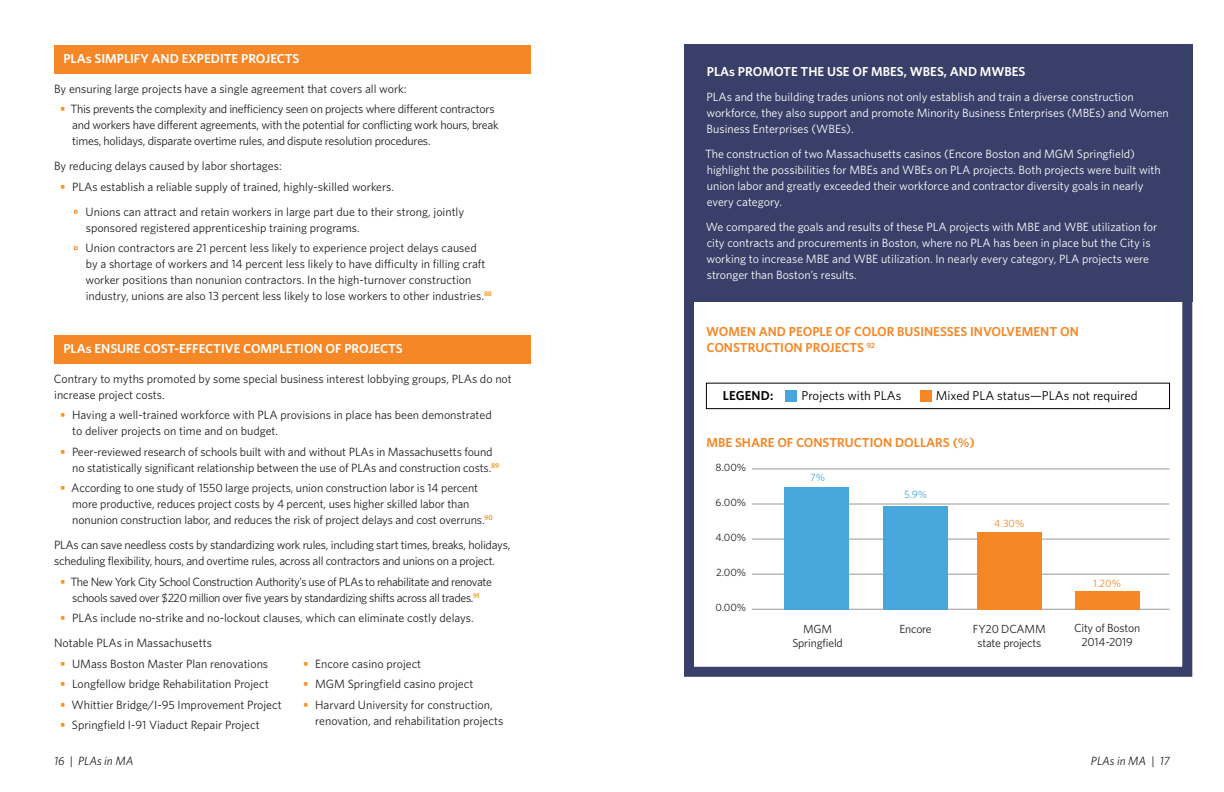
<style>
.page{position:relative;width:1224px;height:792px;background:#fff}
.page>*{position:absolute;margin:0;border:0;box-sizing:border-box;transform-origin:0 0}
.H2_orange_bar{font:600 13px "Whitney";color:#fff}
.t1{font:600 13px/16px "Whitney";color:#f58726}
.t2{font:12.9px "Whitney";color:#000}
.t3{font:600 12.9px "Whitney";letter-spacing:.01em;color:#000}
.body{font:12px/16px "Whitney";letter-spacing:-.01em;color:#231f20}
.body-2{font:12px/16px "Whitney";color:#fff}
.body-3{font:12px/16px "Whitney";letter-spacing:-.03em;color:#231f20;text-align:center}
.t4{font:italic 12px "Whitney";color:#231f20}
.t5{font:11.8px/14.1px "Whitney";letter-spacing:-.015em;color:#231f20;text-align:center}
.body-4{font:10.6px "Whitney";color:#231f20}
.body-5{font:10.6px "Whitney";color:#f58726}
.body-6{font:10.6px "Whitney";color:#47a6dc}
.s1{font-weight:600;color:#f7941e}
.s2{color:#f58726}
</style>
<div class="page">
<div style="left:54px;top:45px;width:477px;height:28px;background:#f58726"></div>
<div style="left:54px;top:335px;width:477px;height:28px;background:#f58726"></div>
<svg style="left:684px;top:44px;width:509px;height:633px"></svg>
<div style="left:684px;top:44px;width:508px;height:258px;background:#383f68"></div>
<div style="left:785px;top:390px;width:12px;height:12px;background:#47a6dc"></div>
<div style="left:706px;top:383px;width:464px;height:26px;border:1px solid #000"></div>
<div style="left:920px;top:390px;width:12px;height:12px;background:#f58726"></div>
<hr style="left:752px;top:468px;width:417px;height:1px;background:#9b9da0">
<hr style="left:752px;top:503px;width:417px;height:2px;background:#9b9da0">
<hr style="left:752px;top:539px;width:417px;height:1px;background:#9b9da0">
<hr style="left:752px;top:574px;width:417px;height:1px;background:#9b9da0">
<hr style="left:752px;top:609px;width:417px;height:1px;background:#9b9da0">
<div style="left:785px;top:487px;width:64px;height:123px;background:#47a6dc"></div>
<div style="left:1075px;top:592px;width:65px;height:18px;background:#f58726"></div>
<div style="left:883px;top:506px;width:65px;height:104px;background:#47a6dc"></div>
<div style="left:977px;top:532px;width:65px;height:78px;background:#f58726"></div>
<p class="H2_orange_bar" style="left:63px;top:51px;width:238px">PLAs SIMPLIFY AND EXPEDITE PROJECTS</p>
<p class="body" style="left:54px;top:80px;width:354px">By ensuring large projects have a single agreement that covers all work:</p>
<p class="body" style="left:72px;top:101px;width:428px;text-indent:-12px"><span class="s1">•</span> This prevents the complexity and inefficiency seen on projects where different contractors and workers have different agreements, with the potential for conflicting work hours, break times, holidays, disparate overtime rules, and dispute resolution procedures.</p>
<p class="body" style="left:54px;top:158px;width:229px">By reducing delays caused by labor shortages:</p>
<p class="body" style="left:60px;top:178px;width:335px"><span class="s1">•</span> PLAs establish a reliable supply of trained, highly-skilled workers.</p>
<p class="body" style="left:86px;top:203px;width:380px;text-indent:-12px"><span class="s2">•</span> Unions can attract and retain workers in large part due to their strong, jointly sponsored registered apprenticeship training programs.</p>
<p class="body" style="left:85px;top:240px;width:408px;text-indent:-12px"><span class="s2">•</span> Union contractors are 21 percent less likely to experience project delays caused<br>by a shortage of workers and 14 percent less likely to have difficulty in filling craft worker positions than nonunion contractors. In the high-turnover construction industry, unions are also 13 percent less likely to lose workers to other industries.<sup>88</sup></p>
<p class="H2_orange_bar" style="left:63px;top:341px;width:341px">PLAs ENSURE COST-EFFECTIVE COMPLETION OF PROJECTS</p>
<p class="body" style="left:54px;top:370px;width:459px">Contrary to myths promoted by some special business interest lobbying groups, PLAs do not increase project costs.</p>
<p class="body" style="left:72px;top:407px;width:421px;text-indent:-12px"><span class="s1">•</span> Having a well-trained workforce with PLA provisions in place has been demonstrated to deliver projects on time and on budget.</p>
<p class="body" style="left:72px;top:443px;width:428px;text-indent:-12px"><span class="s1">•</span> Peer-reviewed research of schools built with and without PLAs in Massachusetts found no statistically significant relationship between the use of PLAs and construction costs.<sup>89</sup></p>
<p class="body" style="left:72px;top:480px;width:422px;text-indent:-12px"><span class="s1">•</span> According to one study of 1550 large projects, union construction labor is 14 percent more productive, reduces project costs by 4 percent, uses higher skilled labor than nonunion construction labor, and reduces the risk of project delays and cost overruns.<sup>90</sup></p>
<p class="body" style="left:54px;top:537px;width:458px">PLAs can save needless costs by standardizing work rules, including start times, breaks, holidays, scheduling flexibility, hours, and overtime rules, across all contractors and unions on a project.</p>
<p class="body-3" style="left:60px;top:573px;width:433px"><span class="s1">•</span> The New York City School Construction Authority’s use of PLAs to rehabilitate and renovate schools saved over $220 million over five years by standardizing shifts across all trades.<sup>91</sup></p>
<p class="body" style="left:60px;top:610px;width:415px"><span class="s1">•</span> PLAs include no-strike and no-lockout clauses, which can eliminate costly delays.</p>
<p class="body" style="left:54px;top:635px;width:159px">Notable PLAs in Massachusetts</p>
<p class="body" style="left:60px;top:655px;width:210px"><span class="s1">•</span> UMass Boston Master Plan renovations</p>
<p class="body" style="left:60px;top:676px;width:210px"><span class="s1">•</span> Longfellow bridge Rehabilitation Project</p>
<p class="body" style="left:60px;top:696px;width:223px"><span class="s1">•</span> Whittier Bridge/I-95 Improvement Project</p>
<p class="body" style="left:60px;top:717px;width:201px"><span class="s1">•</span> Springfield I-91 Viaduct Repair Project</p>
<p class="body" style="left:303px;top:655px;width:120px"><span class="s1">•</span> Encore casino project</p>
<p class="body" style="left:303px;top:676px;width:172px"><span class="s1">•</span> MGM Springfield casino project</p>
<p class="body" style="left:315px;top:696px;width:190px;text-indent:-12px"><span class="s1">•</span> Harvard University for construction, renovation, and rehabilitation projects</p>
<h3 class="H2_orange_bar" style="left:707px;top:64px;width:320px">PLAs PROMOTE THE USE OF MBES, WBES, AND MWBES</h3>
<p class="body-2" style="left:706px;top:89px;width:464px">PLAs and the building trades unions not only establish and train a diverse construction workforce, they also support and promote Minority Business Enterprises (MBEs) and Women<br>Business Enterprises (WBEs).</p>
<p class="body-2" style="left:705px;top:146px;width:457px">The construction of two Massachusetts casinos (Encore Boston and MGM Springfield) highlight the possibilities for MBEs and WBEs on PLA projects. Both projects were built with union labor and greatly exceeded their workforce and contractor diversity goals in nearly every category.</p>
<p class="body-2" style="left:706px;top:219px;width:453px">We compared the goals and results of these PLA projects with MBE and WBE utilization for city contracts and procurements in Boston, where no PLA has been in place but the City is working to increase MBE and WBE utilization. In nearly every category, PLA projects were stronger than Boston’s results.</p>
<h3 class="t1" style="left:706px;top:323px;width:374px">WOMEN AND PEOPLE OF COLOR BUSINESSES INVOLVEMENT ON<br>CONSTRUCTION PROJECTS <sup>92</sup></h3>
<p class="t3" style="left:723px;top:388px;width:52px">LEGEND:</p>
<p class="t2" style="left:802px;top:388px;width:101px">Projects with PLAs</p>
<p class="t2" style="left:936px;top:388px;width:203px">Mixed PLA status—PLAs not required</p>
<h3 class="t1" style="left:706px;top:434px;width:270px">MBE SHARE OF CONSTRUCTION DOLLARS (%)</h3>
<p class="body-4" style="left:716px;top:461px;width:32px">8.00%</p>
<p class="body-4" style="left:716px;top:496px;width:32px">6.00%</p>
<p class="body-4" style="left:715px;top:531px;width:32px">4.00%</p>
<p class="body-4" style="left:716px;top:566px;width:32px">2.00%</p>
<p class="body-4" style="left:715px;top:601px;width:32px">0.00%</p>
<p class="body-6" style="left:810px;top:471px;width:16px">7%</p>
<p class="body-6" style="left:904px;top:488px;width:25px">5.9%</p>
<p class="body-5" style="left:994px;top:517px;width:32px">4.30%</p>
<p class="t5" style="left:792px;top:622px;width:52px">MGM<br>Springfield</p>
<p class="t5" style="left:899px;top:621px;width:34px">Encore</p>
<p class="t5" style="left:973px;top:622px;width:74px">FY20 DCAMM state projects</p>
<p class="body-5" style="left:1093px;top:577px;width:29px">1.20%</p>
<p class="t5" style="left:1074px;top:621px;width:68px">City of Boston<br>2014-2019</p>
<p class="t4" style="left:54px;top:753px;width:81px">16 | PLAs in MA</p>
<p class="t4" style="left:1091px;top:753px;width:81px">PLAs in MA | 17</p>
</div>
